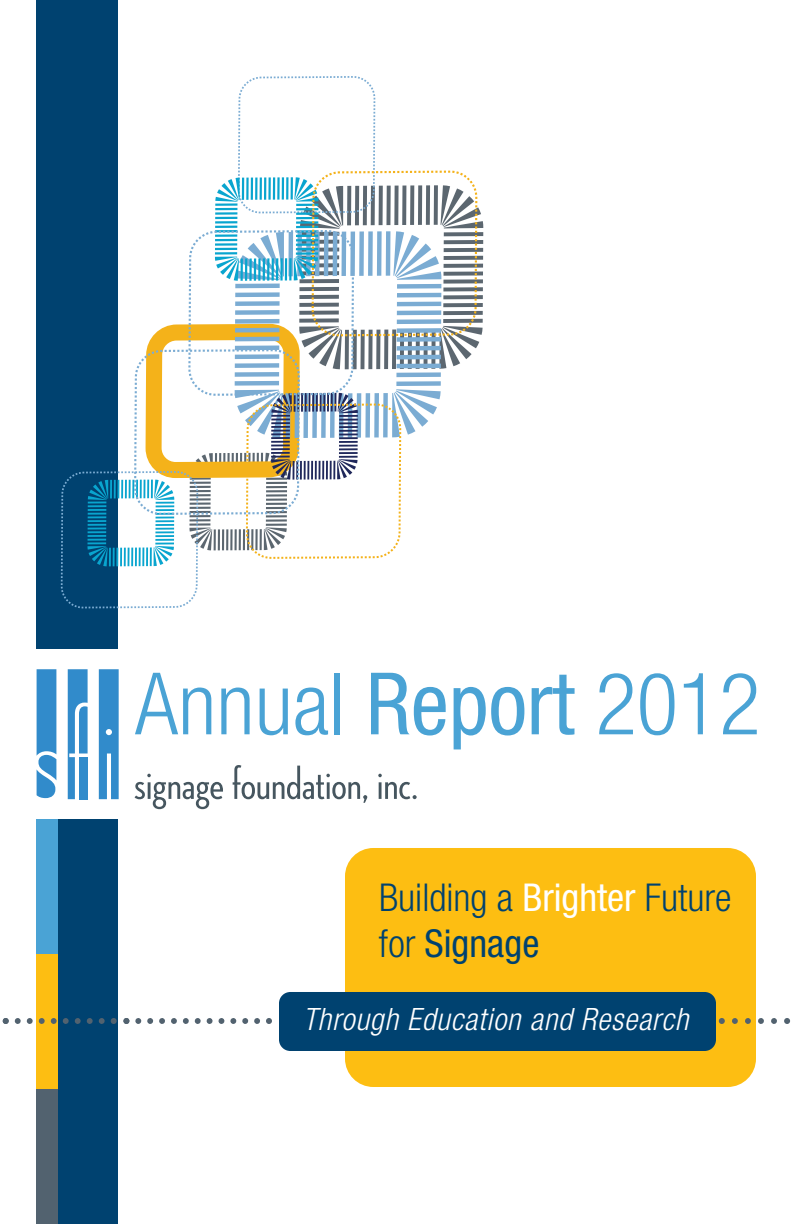
<style>
.page{position:relative;width:792px;height:1224px;background:#fff}
.page>*{position:absolute;margin:0;border:0;box-sizing:border-box;transform-origin:0 0}
.t1{font:300 condensed 86.2px "Helvetica Neue";color:#4aa3d5}
.t2{font:300 condensed 38.4px/46.2px "Helvetica Neue";color:#004270}
.t3{font:italic 300 condensed 30.8px "Helvetica Neue";letter-spacing:.03em;color:#fff}
.s1{font-weight:400}
.s2{font-weight:400;color:#fff}
</style>
<div class="page">
<div style="left:345px;top:848px;width:411px;height:239px;background:#fdbe12;border-radius:28px"></div>
<div style="left:36px;top:0;width:81px;height:1224px;background:#004270"></div>
<svg style="left:719px;top:1018px;width:71px;height:6px"></svg>
<div style="left:279px;top:992px;width:437px;height:59px;background:#004270;border-radius:11px"></div>
<svg style="left:61px;top:76px;width:422px;height:532px"></svg>
<div style="left:36px;top:1089px;width:21px;height:135px;background:#52626f"></div>
<div style="left:36px;top:953px;width:21px;height:136px;background:#fdbe12"></div>
<div style="left:36px;top:818px;width:21px;height:135px;background:#4aa3d5"></div>
<svg style="left:3px;top:1018px;width:114px;height:6px"></svg>
<svg style="left:123px;top:1018px;width:149px;height:6px"></svg>
<div style="left:4px;top:649px;width:430px;height:169px;background:#fff"></div>
<svg style="left:135px;top:774px;width:88px;height:35px"></svg>
<svg style="left:233px;top:765px;width:134px;height:38px"></svg>
<svg style="left:378px;top:774px;width:39px;height:25px"></svg>
<svg style="left:37px;top:669px;width:19px;height:129px;background:#4395cf"></svg>
<svg style="left:68px;top:669px;width:20px;height:130px"></svg>
<svg style="left:99px;top:669px;width:20px;height:130px;background:#4596d0"></svg>
<h1 class="t1" style="left:135px;top:673px;width:627px">Annual <span class="s1">Report</span> 2012</h1>
<p class="t2" style="left:379px;top:878px;width:354px">Building a <span class="s2">Brighter</span> Future for <span class="s1">Signage</span></p>
<p class="t3" style="left:303px;top:1008px;width:387px">Through Education and Research</p>
</div>
